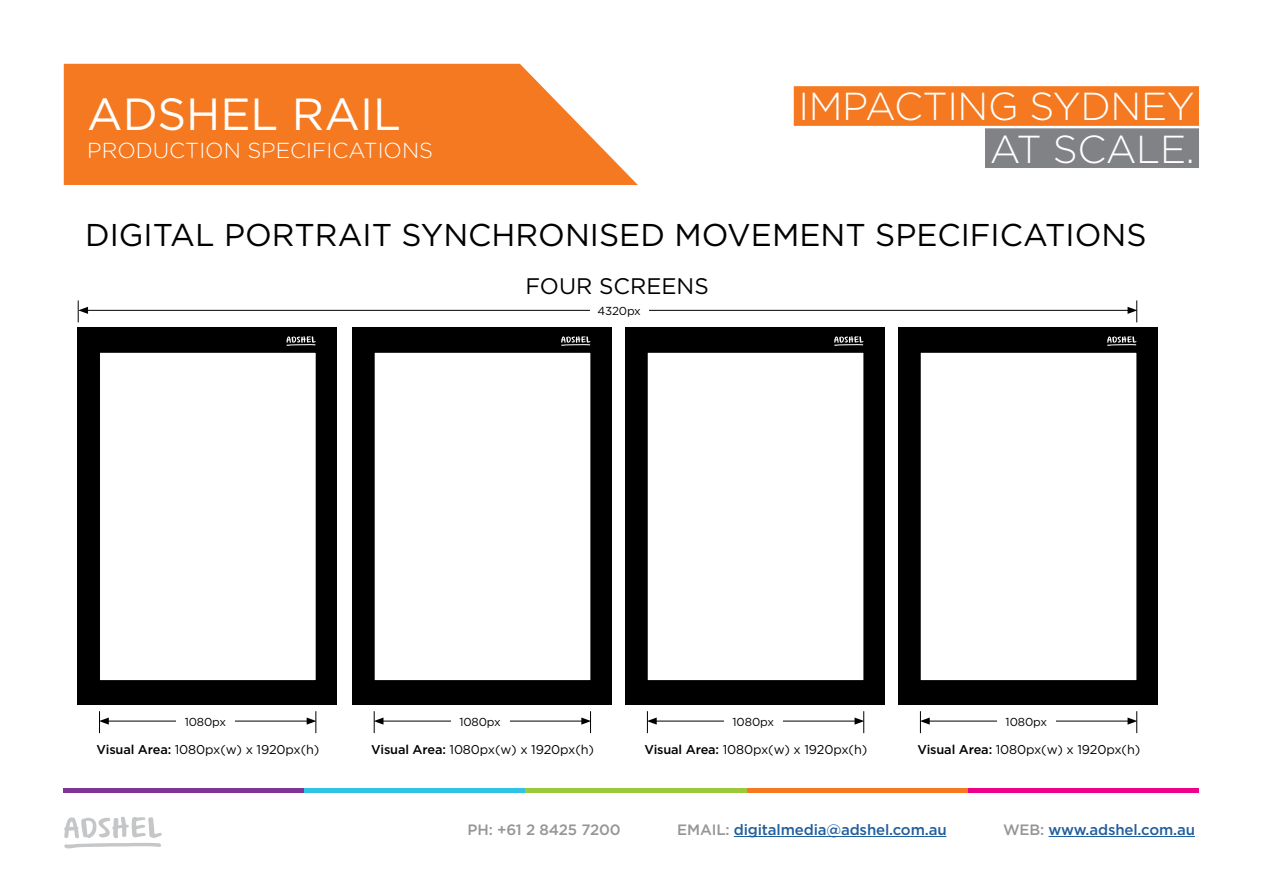
<style>
.page{position:relative;width:1263px;height:893px;background:#fff}
.page>*{position:absolute;margin:0;border:0;box-sizing:border-box;transform-origin:0 0}
.t1{font:45px "Gotham";color:#fff}
.t2{font:300 39px/42.2px "Gotham";letter-spacing:-.01em;color:#fff;text-align:right}
.t3{font:31.5px "Gotham";color:#000}
.t4{font:22.5px "Gotham";color:#000}
.t5{font:300 21.75px "Gotham";color:#fff}
.t6{font:500 15px "Gotham";letter-spacing:-.01em;color:#215e9e}
.t7{font:500 15px "Gotham";letter-spacing:-.01em;color:#939598}
.t8{font:12.75px "Gotham";letter-spacing:-.01em;color:#000}
.t9{font:11.55px "Gotham";letter-spacing:-.01em;color:#000}
.s1{font-weight:500}
.s2{color:#939598}
</style>
<div class="page">
<hr style="left:64px;top:789px;width:240px;height:4px;background:#803594">
<hr style="left:304px;top:789px;width:221px;height:4px;background:#30c3e5">
<hr style="left:525px;top:789px;width:222px;height:4px;background:#9aca3c">
<hr style="left:747px;top:789px;width:221px;height:4px;background:#f47920">
<hr style="left:968px;top:789px;width:231px;height:4px;background:#ec008c">
<svg style="left:64px;top:816px;width:98px;height:33px"></svg>
<hr style="left:734px;top:836px;width:212px;height:1px;background:#215e9e">
<hr style="left:1048px;top:836px;width:147px;height:1px;background:#215e9e">
<div style="left:625px;top:328px;width:260px;height:377px;background:#000"></div>
<div style="left:898px;top:328px;width:260px;height:377px;background:#000"></div>
<svg style="left:64px;top:64px;width:574px;height:121px;background:#f58636"></svg>
<div style="left:647px;top:352px;width:217px;height:329px;background:#fff"></div>
<div style="left:647px;top:352px;width:217px;height:329px;border:1px solid #000"></div>
<div style="left:920px;top:352px;width:217px;height:329px;background:#fff"></div>
<div style="left:920px;top:352px;width:217px;height:329px;border:1px solid #000"></div>
<hr style="left:86px;top:310px;width:1044px;height:1px;background:#000">
<hr style="left:654px;top:721px;width:203px;height:1px;background:#000">
<hr style="left:927px;top:721px;width:203px;height:1px;background:#000">
<svg style="left:78px;top:300px;width:10px;height:22px"></svg>
<svg style="left:647px;top:711px;width:10px;height:22px"></svg>
<svg style="left:920px;top:711px;width:10px;height:22px"></svg>
<svg style="left:1127px;top:300px;width:10px;height:22px"></svg>
<svg style="left:854px;top:711px;width:10px;height:22px"></svg>
<svg style="left:1127px;top:711px;width:10px;height:22px"></svg>
<div style="left:590px;top:302px;width:58px;height:17px;background:#fff"></div>
<div style="left:724px;top:713px;width:59px;height:16px;background:#fff"></div>
<div style="left:997px;top:713px;width:59px;height:16px;background:#fff"></div>
<svg style="left:834px;top:336px;width:29px;height:10px"></svg>
<svg style="left:1107px;top:336px;width:29px;height:10px"></svg>
<div style="left:794px;top:86px;width:405px;height:40px;background:#f47920"></div>
<div style="left:985px;top:128px;width:214px;height:40px;background:#808285"></div>
<div style="left:352px;top:328px;width:260px;height:377px;background:#000"></div>
<div style="left:374px;top:352px;width:217px;height:329px;background:#fff"></div>
<div style="left:374px;top:352px;width:217px;height:329px;border:1px solid #000"></div>
<hr style="left:381px;top:721px;width:203px;height:1px;background:#000">
<svg style="left:374px;top:711px;width:9px;height:22px"></svg>
<svg style="left:581px;top:711px;width:10px;height:22px"></svg>
<div style="left:451px;top:713px;width:58px;height:16px;background:#fff"></div>
<svg style="left:561px;top:336px;width:29px;height:10px"></svg>
<div style="left:77px;top:328px;width:260px;height:377px;background:#000"></div>
<div style="left:100px;top:352px;width:216px;height:329px;background:#fff"></div>
<div style="left:99px;top:352px;width:218px;height:329px;border:1px solid #000"></div>
<hr style="left:106px;top:721px;width:203px;height:1px;background:#000">
<svg style="left:99px;top:711px;width:10px;height:22px"></svg>
<svg style="left:307px;top:711px;width:9px;height:22px"></svg>
<div style="left:176px;top:713px;width:59px;height:16px;background:#fff"></div>
<svg style="left:286px;top:336px;width:30px;height:10px"></svg>
<h1 class="t1" style="left:87px;top:85px;width:315px">ADSHEL RAIL</h1>
<h3 class="t5" style="left:87px;top:137px;width:347px">PRODUCTION SPECIFICATIONS</h3>
<h2 class="t2" style="left:798px;top:84px;width:398px">IMPACTING SYDNEY<br>AT SCALE.</h2>
<h3 class="t3" style="left:85px;top:215px;width:1063px">DIGITAL PORTRAIT SYNCHRONISED MOVEMENT SPECIFICATIONS</h3>
<h3 class="t4" style="left:525px;top:272px;width:185px">FOUR SCREENS</h3>
<p class="t9" style="left:597px;top:303px;width:45px">4320px</p>
<p class="t9" style="left:185px;top:714px;width:43px">1080px</p>
<p class="t8" style="left:97px;top:742px;width:224px"><span class="s1">Visual Area:</span> 1080px(w) x 1920px(h)</p>
<p class="t8" style="left:644px;top:742px;width:224px"><span class="s1">Visual Area:</span> 1080px(w) x 1920px(h)</p>
<p class="t8" style="left:917px;top:742px;width:224px"><span class="s1">Visual Area:</span> 1080px(w) x 1920px(h)</p>
<p class="t9" style="left:459px;top:714px;width:43px">1080px</p>
<p class="t8" style="left:371px;top:742px;width:224px"><span class="s1">Visual Area:</span> 1080px(w) x 1920px(h)</p>
<p class="t9" style="left:733px;top:714px;width:43px">1080px</p>
<p class="t9" style="left:1006px;top:714px;width:43px">1080px</p>
<p class="t7" style="left:468px;top:820px;width:155px">PH: +61 2 8425 7200</p>
<p class="t6" style="left:677px;top:820px;width:271px"><span class="s2">EMAIL:</span> digitalmedia@adshel.com.au</p>
<p class="t6" style="left:1003px;top:820px;width:193px"><span class="s2">WEB:</span> www.adshel.com.au</p>
</div>
